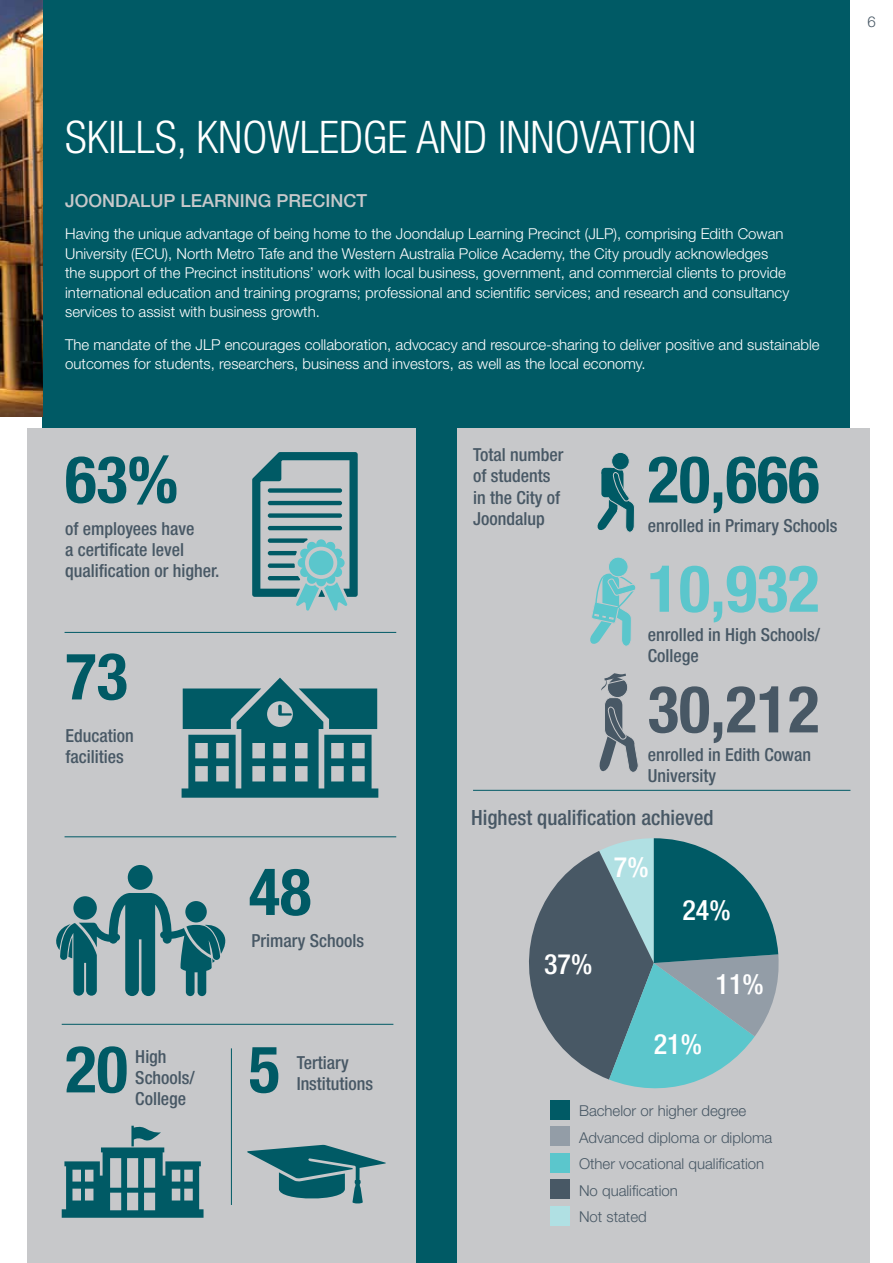
<style>
.page{position:relative;width:893px;height:1263px;background:#fff}
.page>*{position:absolute;margin:0;border:0;box-sizing:border-box;transform-origin:0 0}
.t1{font:700 condensed 65.1px "Helvetica Neue";color:#005a65}
.t2{font:700 condensed 65.1px "Helvetica Neue";color:#5bc6cc}
.t3{font:700 condensed 65.1px "Helvetica Neue";color:#485865}
.t4{font:300 condensed 45px "Helvetica Neue";color:#fff}
.t5{font:500 condensed 28.05px "Helvetica Neue";color:#fff}
.t6{font:500 condensed 21px "Helvetica Neue";color:#485865}
.t7{font:500 condensed 18px/21px "Helvetica Neue";color:#485865}
.t8{font:500 18px "Helvetica Neue";color:#c7c8ca}
.t9{font:300 15px/19.5px "Helvetica Neue";color:#fff}
.t10{font:300 15px/26.4px "Helvetica Neue";color:#485865}
</style>
<div class="page">
<div style="left:43px;top:0;width:807px;height:1263px;background:#005a65"></div>
<div style="left:28px;top:429px;width:388px;height:834px;background:#c7c8ca"></div>
<svg style="left:252px;top:452px;width:106px;height:159px"></svg>
<hr style="left:65px;top:632px;width:331px;height:1px;background:#005a65">
<svg style="left:182px;top:678px;width:196px;height:120px"></svg>
<hr style="left:62px;top:1024px;width:331px;height:1px;background:#005a65">
<svg style="left:56px;top:893px;width:170px;height:103px"></svg>
<div style="left:128px;top:865px;width:25px;height:25px;background:#005a65;border-radius:50%"></div>
<svg style="left:62px;top:1125px;width:142px;height:93px"></svg>
<hr style="left:231px;top:1048px;width:1px;height:157px;background:#005a65">
<svg style="left:247px;top:1145px;width:139px;height:59px"></svg>
<div style="left:457px;top:429px;width:413px;height:834px;background:#c7c8ca"></div>
<hr style="left:473px;top:790px;width:377px;height:1px;background:#005a65">
<svg style="left:529px;top:838px;width:250px;height:251px"></svg>
<div style="left:550px;top:1100px;width:20px;height:19px;background:#005a65"></div>
<div style="left:550px;top:1126px;width:20px;height:20px;background:#939da7"></div>
<div style="left:550px;top:1153px;width:20px;height:19px;background:#5bc6cc"></div>
<div style="left:550px;top:1179px;width:20px;height:20px;background:#485865"></div>
<div style="left:550px;top:1206px;width:20px;height:19px;background:#b0e0e3"></div>
<div style="left:612px;top:452px;width:17px;height:18px;background:#005a65;border-radius:50%"></div>
<div style="left:611px;top:452px;width:19px;height:18px;border:1px solid #c7c8ca;border-radius:50%"></div>
<svg style="left:590px;top:467px;width:48px;height:305px"></svg>
<hr style="left:65px;top:836px;width:331px;height:1px;background:#005a65">
<img style="left:0;top:0;width:43px;height:417px">
<p class="t10" style="left:867px;top:8px;width:10px">6</p>
<h2 class="t4" style="left:65px;top:112px;width:633px">SKILLS, KNOWLEDGE AND INNOVATION</h2>
<p class="t8" style="left:65px;top:190px;width:304px">JOONDALUP LEARNING PRECINCT</p>
<p class="t9" style="left:65px;top:224px;width:726px">Having the unique advantage of being home to the Joondalup Learning Precinct (JLP), comprising Edith Cowan University (ECU), North Metro Tafe and the Western Australia Police Academy, the City proudly acknowledges the support of the Precinct institutions’ work with local business, government, and commercial clients to provide international education and training programs; professional and scientific services; and research and consultancy services to assist with business growth.</p>
<p class="t9" style="left:65px;top:334px;width:756px">The mandate of the JLP encourages collaboration, advocacy and resource-sharing to deliver positive and sustainable outcomes for students, researchers, business and investors, as well as the local economy.</p>
<h1 class="t1" style="left:65px;top:440px;width:115px">63%</h1>
<p class="t7" style="left:65px;top:518px;width:156px">of employees have<br>a certificate level qualification or higher.</p>
<h1 class="t1" style="left:65px;top:637px;width:64px">73</h1>
<p class="t7" style="left:65px;top:725px;width:70px">Education facilities</p>
<h1 class="t1" style="left:65px;top:1030px;width:64px">20</h1>
<p class="t7" style="left:135px;top:1046px;width:61px">High<br>Schools/</p>
<p class="t7" style="left:135px;top:1088px;width:52px">College</p>
<h1 class="t1" style="left:249px;top:852px;width:64px">48</h1>
<p class="t7" style="left:251px;top:930px;width:114px">Primary Schools</p>
<h1 class="t1" style="left:249px;top:1030px;width:33px">5</h1>
<p class="t7" style="left:297px;top:1052px;width:53px">Tertiary</p>
<p class="t7" style="left:297px;top:1073px;width:78px">Institutions</p>
<p class="t7" style="left:473px;top:444px;width:92px">Total number of students in the City of<br>Joondalup</p>
<h1 class="t1" style="left:648px;top:440px;width:173px">20,666</h1>
<p class="t7" style="left:648px;top:514px;width:191px">enrolled in Primary Schools</p>
<h1 class="t2" style="left:648px;top:549px;width:173px">10,932</h1>
<p class="t7" style="left:648px;top:624px;width:174px">enrolled in High Schools/<br>College</p>
<h1 class="t3" style="left:648px;top:670px;width:173px">30,212</h1>
<p class="t7" style="left:648px;top:744px;width:165px">enrolled in Edith Cowan<br>University</p>
<h3 class="t6" style="left:471px;top:805px;width:244px">Highest qualification achieved</h3>
<h3 class="t5" style="left:544px;top:947px;width:50px">37%</h3>
<h3 class="t5" style="left:614px;top:850px;width:36px">7%</h3>
<h3 class="t5" style="left:682px;top:893px;width:50px">24%</h3>
<h3 class="t5" style="left:716px;top:967px;width:50px">11%</h3>
<h3 class="t5" style="left:654px;top:1027px;width:50px">21%</h3>
<p class="t10" style="left:579px;top:1097px;width:195px">Bachelor or higher degree<br>Advanced diploma or diploma<br>Other vocational qualification<br>No qualification<br>Not stated</p>
</div>
